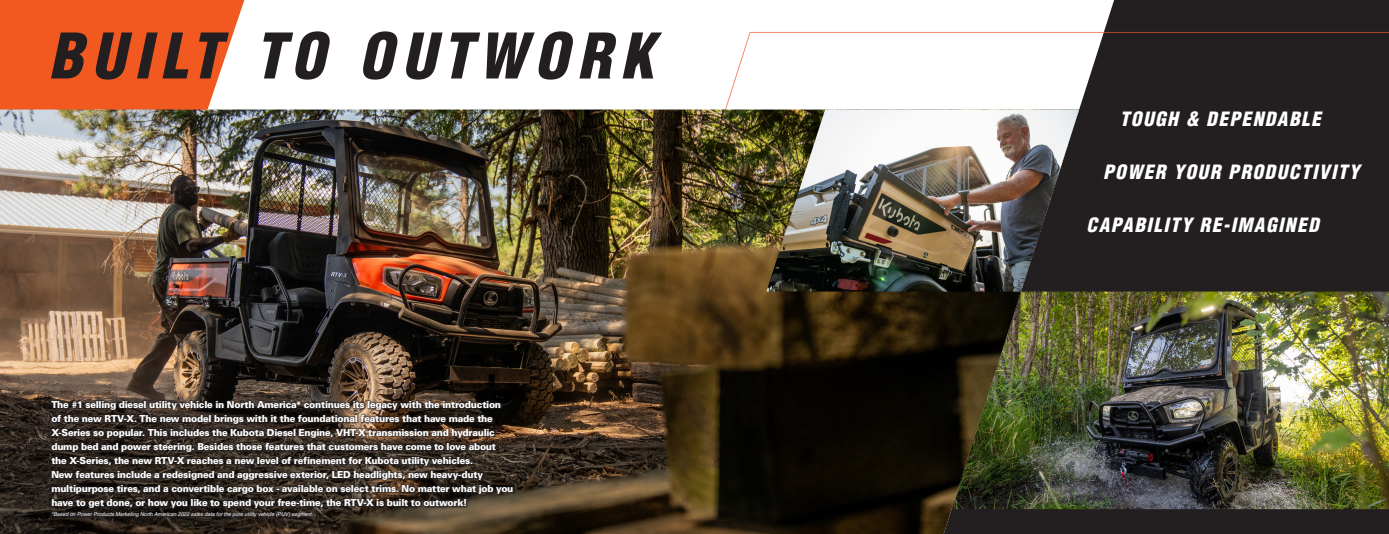
<style>
.page{position:relative;width:1389px;height:534px;background:#fff}
.page>*{position:absolute;margin:0;border:0;box-sizing:border-box;transform-origin:0 0}
.t1{font:italic 900 condensed 61.25px "Helvetica";letter-spacing:.14em;color:#231f20}
.t2{font:italic 900 condensed 19.25px "Helvetica";letter-spacing:.075em;color:#fff}
.ノーマル{font:900 9.62px/14px "Univers";letter-spacing:-.025em;color:#fff;scale:.96 1}
.ノーマル-2{font:italic 5.25px "Helvetica";color:#fff}
</style>
<div class="page">
<svg style="left:0;top:0;width:244px;height:109px;background:#f16430"></svg>
<div style="left:1103px;top:0;width:286px;height:32px;background:#231f20"></div>
<img style="left:725px;top:32px;width:664px;height:501px">
<img style="left:0;top:109px;width:1079px;height:424px">
<img style="left:766px;top:109px;width:313px;height:182px">
<div style="left:49px;top:398px;width:466px;height:121px;background:#231f20;opacity:.75"></div>
<p class="t1" style="left:48px;top:17px;width:607px">BUILT TO OUTWORK</p>
<p class="ノーマル" style="left:51px;top:397px;width:483px">The #1 selling diesel utility vehicle in North America* continues its legacy with the introduction of the new RTV-X. The new model brings with it the foundational features that have made the X-Series so popular. This includes the Kubota Diesel Engine, VHT-X transmission and hydraulic dump bed and power steering. Besides those features that customers have come to love about the X-Series, the new RTV-X reaches a new level of refinement for Kubota utility vehicles.<br>New features include a redesigned and aggressive exterior, LED headlights, new heavy-duty multipurpose tires, and a convertible cargo box - available on select trims. No matter what job you have to get done, or how you like to spend your free-time, the RTV-X is built to outwork!</p>
<p class="ノーマル-2" style="left:51px;top:511px;width:263px">*Based on Power Products Marketing North American 2022 sales data for the pure utility vehicle (PUV) segment.</p>
<p class="t2" style="left:1120px;top:107px;width:203px">TOUGH &amp; DEPENDABLE</p>
<p class="t2" style="left:1103px;top:159px;width:258px">POWER YOUR PRODUCTIVITY</p>
<p class="t2" style="left:1087px;top:212px;width:234px">CAPABILITY RE-IMAGINED</p>
</div>
